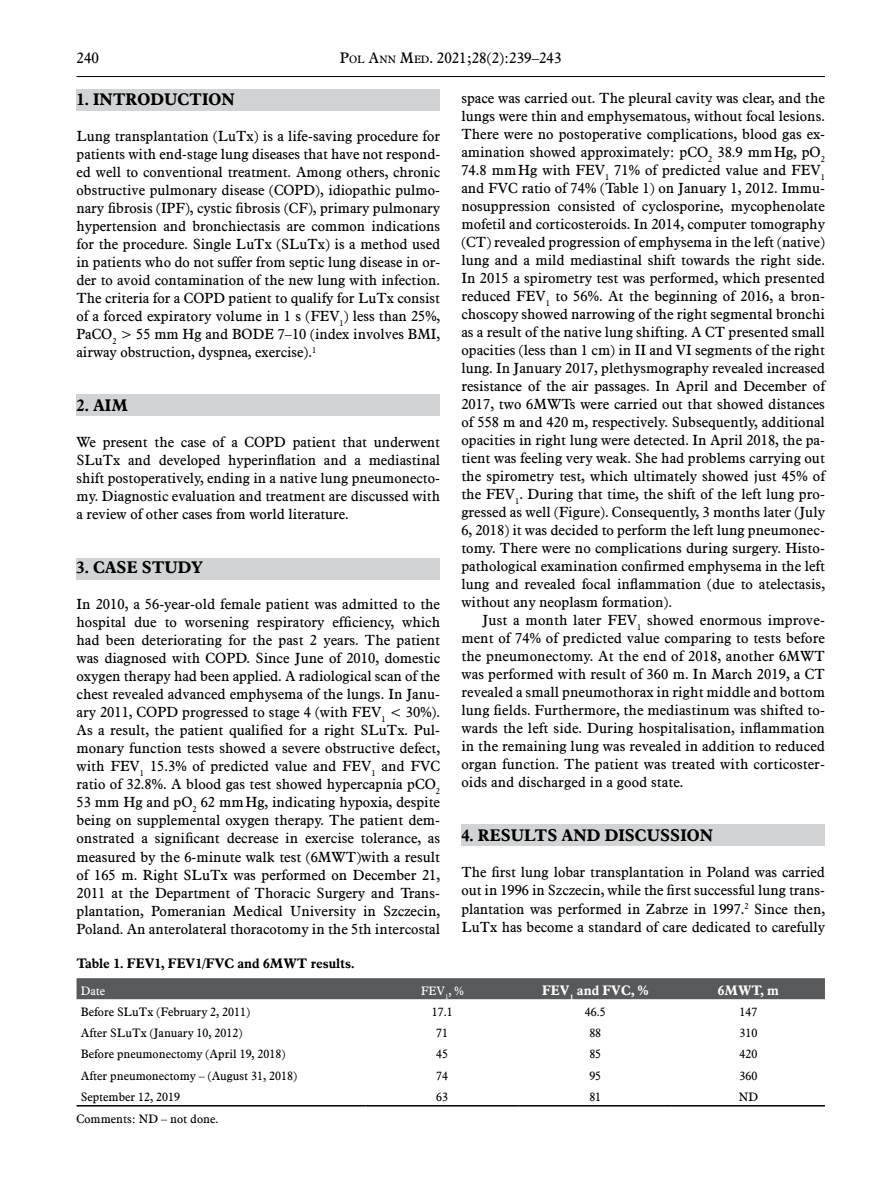
<style>
.page{position:relative;width:893px;height:1191px;background:#fff}
.page>*{position:absolute;margin:0;border:0;box-sizing:border-box;transform-origin:0 0}
.t1{font:700 16.5px "Aldine 721 EU";color:#000}
.t2{font:15px "Aldine 721 EU";color:#000}
.t3{font:14.4px/18px "Aldine 721 EU";color:#000;text-align:justify}
.t4{font:700 13.5px "Aldine 721 EU";color:#000}
.t5{font:700 13.5px "Aldine 721 EU";color:#fff}
.t6{font:12px "Aldine 721 EU";color:#000}
.t7{font:12px "Aldine 721 EU";color:#fff}
.s1{font-size:10.5px}
</style>
<div class="page">
<hr style="left:77px;top:76px;width:748px;height:1px;background:#000">
<div style="left:77px;top:89px;width:363px;height:22px;background:#d1d3d4"></div>
<div style="left:77px;top:558px;width:363px;height:22px;background:#d1d3d4"></div>
<div style="left:77px;top:394px;width:363px;height:21px;background:#d1d3d4"></div>
<div style="left:461px;top:824px;width:364px;height:21px;background:#d1d3d4"></div>
<div style="left:77px;top:978px;width:748px;height:21px;background:#58595b"></div>
<svg style="left:77px;top:999px;width:748px;height:1px"></svg>
<hr style="left:77px;top:1105px;width:289px;height:1px;background:#000">
<hr style="left:366px;top:1105px;width:153px;height:1px;background:#000">
<hr style="left:519px;top:1105px;width:153px;height:1px;background:#000">
<hr style="left:672px;top:1105px;width:153px;height:1px;background:#000">
<p class="t2" style="left:77px;top:49px;width:24px">240</p>
<p class="t2" style="left:340px;top:49px;width:223px">P<span class="s1">OL</span> A<span class="s1">NN</span> M<span class="s1">ED</span>. 2021;28(2):239–243</p>
<p class="t1" style="left:77px;top:89px;width:160px">1. INTRODUCTION</p>
<p class="t3" style="left:77px;top:128px;width:365px">Lung transplantation (LuTx) is a life-saving procedure for patients with end-stage lung diseases that have not respond&shy;ed well to conventional treatment. Among others, chronic obstructive pulmonary disease (COPD), idiopathic pulmo&shy;nary fibrosis (IPF), cystic fibrosis (CF), primary pulmonary hypertension and bronchiectasis are common indications for the procedure. Single LuTx (SLuTx) is a method used in patients who do not suffer from septic lung disease in or&shy;der to avoid contamination of the new lung with infection.<br>The criteria for a COPD patient to qualify for LuTx consist of a forced expiratory volume in 1 s (FEV<sub>1</sub>) less than 25%, PaCO<sub>2</sub> &gt; 55 mm Hg and BODE 7–10 (index involves BMI, airway obstruction, dyspnea, exercise).<sup>1</sup></p>
<p class="t1" style="left:77px;top:395px;width:53px">2. AIM</p>
<p class="t3" style="left:77px;top:434px;width:365px">We present the case of a COPD patient that underwent SLuTx and developed hyperinflation and a mediastinal shift postoperatively, ending in a native lung pneumonecto&shy;my. Diagnostic evaluation and treatment are discussed with a review of other cases from world literature.</p>
<p class="t3" style="left:461px;top:90px;width:365px">space was carried out. The pleural cavity was clear, and the lungs were thin and emphysematous, without focal lesions.<br>There were no postoperative complications, blood gas ex&shy;amination showed approximately: pCO<sub>2</sub> 38.9 mmHg, pO<sub>2<br></sub>74.8 mmHg with FEV<sub>1</sub> 71% of predicted value and FEV<sub>1 </sub>and FVC ratio of 74% (Table 1) on January 1, 2012. Immu&shy;nosuppression consisted of cyclosporine, mycophenolate mofetil and corticosteroids. In 2014, computer tomography (CT) revealed progression of emphysema in the left (native) lung and a mild mediastinal shift towards the right side.<br>In 2015 a spirometry test was performed, which presented reduced FEV<sub>1</sub> to 56%. At the beginning of 2016, a bron&shy;choscopy showed narrowing of the right segmental bronchi as a result of the native lung shifting. A CT presented small opacities (less than 1 cm) in II and VI segments of the right lung. In January 2017, plethysmography revealed increased resistance of the air passages. In April and December of 2017, two 6MWTs were carried out that showed distances of 558 m and 420 m, respectively. Subsequently, additional opacities in right lung were detected. In April 2018, the pa&shy;tient was feeling very weak. She had problems carrying out the spirometry test, which ultimately showed just 45% of the FEV<sub>1</sub>. During that time, the shift of the left lung pro&shy;gressed as well (Figure). Consequently, 3 months later (July 6, 2018) it was decided to perform the left lung pneumonec&shy;tomy. There were no complications during surgery. Histo&shy;pathological examination confirmed emphysema in the left lung and revealed focal inflammation (due to atelectasis, without any neoplasm formation).</p>
<p class="t3" style="left:461px;top:612px;width:365px;text-indent:21px">Just a month later FEV<sub>1</sub> showed enormous improve&shy;ment of 74% of predicted value comparing to tests before the pneumonectomy. At the end of 2018, another 6MWT was performed with result of 360 m. In March 2019, a CT revealed a small pneumothorax in right middle and bottom lung fields. Furthermore, the mediastinum was shifted to&shy;wards the left side. During hospitalisation, inflammation in the remaining lung was revealed in addition to reduced organ function. The patient was treated with corticoster&shy;oids and discharged in a good state.</p>
<p class="t1" style="left:461px;top:825px;width:29px">4. RESU</p>
<p class="t1" style="left:524px;top:825px;width:52px">LTS AND</p>
<p class="t1" style="left:605px;top:825px;width:110px">DISCUSSION</p>
<p class="t3" style="left:461px;top:864px;width:365px">The first lung lobar transplantation in Poland was carried out in 1996 in Szczecin, while the first successful lung trans&shy;plantation was performed in Zabrze in 1997.<sup>2</sup> Since then, LuTx has become a standard of care dedicated to carefully</p>
<p class="t1" style="left:77px;top:557px;width:128px">3. CASE STUDY</p>
<p class="t3" style="left:77px;top:596px;width:365px">In 2010, a 56-year-old female patient was admitted to the hospital due to worsening respiratory efficiency, which had been deteriorating for the past 2 years. The patient was diagnosed with COPD. Since June of 2010, domestic oxygen therapy had been applied. A radiological scan of the chest revealed advanced emphysema of the lungs. In Janu&shy;ary 2011, COPD progressed to stage 4 (with FEV<sub>1</sub> &lt; 30%).<br>As a result, the patient qualified for a right SLuTx. Pul&shy;monary function tests showed a severe obstructive defect, with FEV<sub>1</sub> 15.3% of predicted value and FEV<sub>1</sub> and FVC ratio of 32.8%. A blood gas test showed hypercapnia pCO<sub>2<br></sub>53 mm Hg and pO<sub>2</sub> 62 mmHg, indicating hypoxia, despite being on supplemental oxygen therapy. The patient dem&shy;onstrated a significant decrease in exercise tolerance, as measured by the 6-minute walk test (6MWT)with a result of 165 m. Right SLuTx was performed on December 21, 2011 at the Department of Thoracic Surgery and Trans&shy;plantation, Pomeranian Medical University in Szczecin, Poland. An anterolateral thoracotomy in the 5th intercostal</p>
<p class="t4" style="left:77px;top:955px;width:279px">TABLE 1. FEV1, FEV1/FVC AND 6MWT RESULTS.</p>
<p class="t7" style="left:81px;top:983px;width:26px">Date</p>
<p class="t7" style="left:421px;top:983px;width:45px">FEV<sub>1</sub>, %</p>
<p class="t5" style="left:542px;top:982px;width:108px">FEV<sub>1</sub> AND FVC, %</p>
<p class="t5" style="left:718px;top:982px;width:63px">6MWT, M</p>
<p class="t6" style="left:81px;top:1004px;width:171px">Before SLuTx (February 2, 2011)</p>
<p class="t6" style="left:432px;top:1004px;width:22px">17.1</p>
<p class="t6" style="left:585px;top:1004px;width:22px">46.5</p>
<p class="t6" style="left:739px;top:1004px;width:19px">147</p>
<p class="t6" style="left:81px;top:1025px;width:163px">After SLuTx (January 10, 2012)</p>
<p class="t6" style="left:436px;top:1025px;width:13px">71</p>
<p class="t6" style="left:589px;top:1025px;width:13px">88</p>
<p class="t6" style="left:739px;top:1025px;width:19px">310</p>
<p class="t6" style="left:81px;top:1046px;width:206px">Before pneumonectomy (April 19, 2018)</p>
<p class="t6" style="left:436px;top:1046px;width:13px">45</p>
<p class="t6" style="left:589px;top:1046px;width:13px">85</p>
<p class="t6" style="left:739px;top:1046px;width:19px">420</p>
<p class="t6" style="left:81px;top:1068px;width:218px">After pneumonectomy – (August 31, 2018)</p>
<p class="t6" style="left:436px;top:1068px;width:13px">74</p>
<p class="t6" style="left:589px;top:1068px;width:13px">95</p>
<p class="t6" style="left:739px;top:1068px;width:19px">360</p>
<p class="t6" style="left:81px;top:1089px;width:101px">September 12, 2019</p>
<p class="t6" style="left:436px;top:1089px;width:13px">63</p>
<p class="t6" style="left:589px;top:1089px;width:13px">81</p>
<p class="t6" style="left:739px;top:1089px;width:21px">ND</p>
<p class="t6" style="left:77px;top:1111px;width:143px">Comments: ND – not done.</p>
</div>
